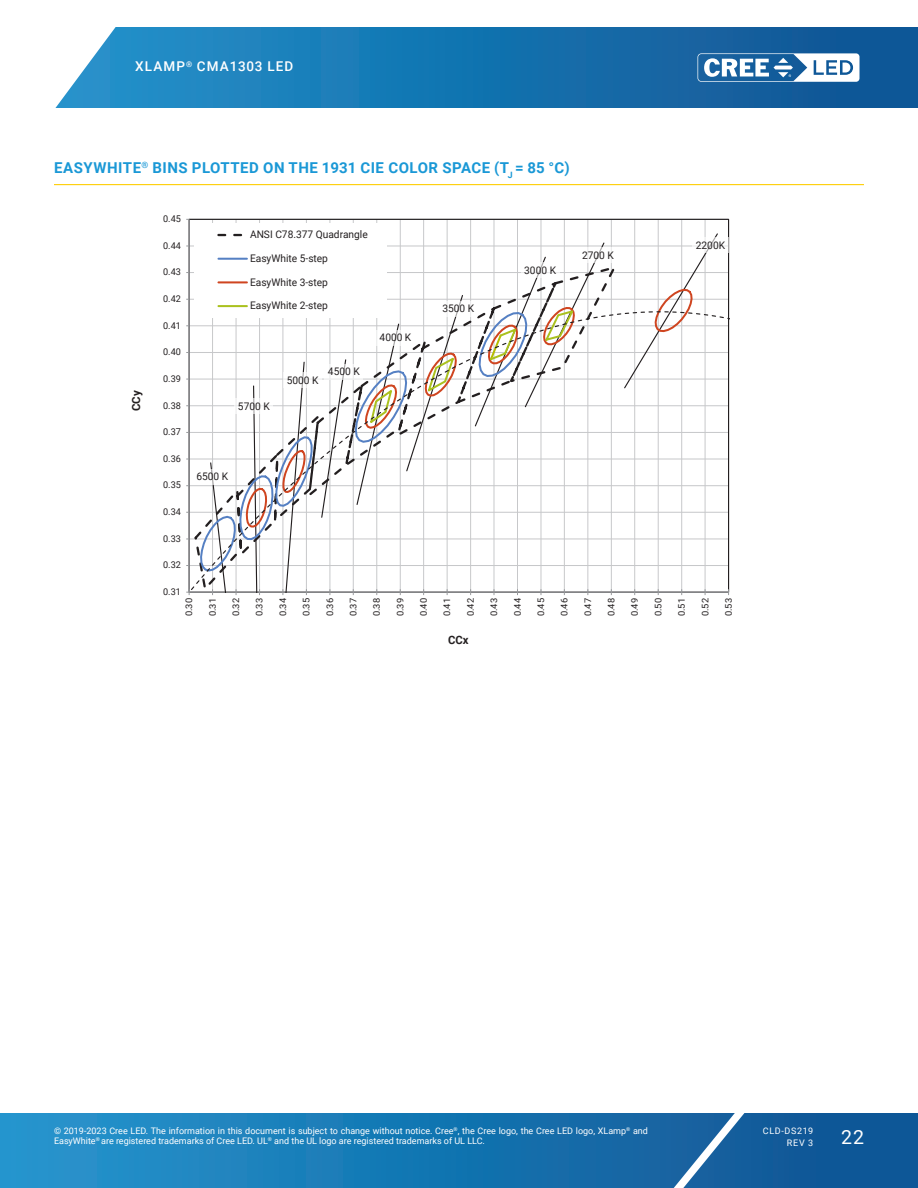
<style>
.page{position:relative;width:918px;height:1188px;background:#fff}
.page>*{position:absolute;margin:0;border:0;box-sizing:border-box;transform-origin:0 0}
.t1{font:19.5px "Roboto";color:#fff}
.Section_heading_with{font:700 15px "Roboto";letter-spacing:.035em;color:#1a98d6}
.t2{font:500 13.5px "Roboto";letter-spacing:.085em;color:#fff}
.t3{font:700 11.55px "Roboto";color:#231f20}
.t4{font:700 11.25px "Roboto";color:#231f20}
.t5{font:10.5px "Roboto";color:#231f20}
.t6{font:9.3px "Roboto";letter-spacing:-.01em;color:#231f20}
.t7{font:9.15px "Roboto";letter-spacing:-.01em;color:#231f20}
.t8{font:9px/10.8px "Roboto";color:#fff}
.t9{font:9px/12px "Roboto";letter-spacing:.085em;color:#fff;text-align:right}
</style>
<div class="page">
<svg style="left:0;top:1113px;width:918px;height:75px;background:#1876b2"></svg>
<svg style="left:644px;top:1113px;width:117px;height:75px;background:#296da6"></svg>
<svg style="left:55px;top:27px;width:863px;height:81px;background:#2078b2"></svg>
<svg style="left:698px;top:53px;width:162px;height:29px"></svg>
<hr style="left:54px;top:184px;width:810px;height:1px;background:#fece08">
<svg style="left:186px;top:589px;width:4px;height:6px"></svg>
<svg style="left:189px;top:219px;width:540px;height:374px"></svg>
<div style="left:579px;top:247px;width:38px;height:16px;background:#fff"></div>
<div style="left:521px;top:262px;width:38px;height:16px;background:#fff"></div>
<div style="left:439px;top:301px;width:39px;height:16px;background:#fff"></div>
<div style="left:376px;top:330px;width:39px;height:16px;background:#fff"></div>
<div style="left:325px;top:364px;width:38px;height:16px;background:#fff"></div>
<div style="left:283px;top:372px;width:39px;height:16px;background:#fff"></div>
<div style="left:235px;top:398px;width:38px;height:16px;background:#fff;opacity:.6"></div>
<div style="left:193px;top:469px;width:39px;height:16px;background:#fff"></div>
<div style="left:692px;top:237px;width:36px;height:16px;background:#fff"></div>
<div style="left:195px;top:223px;width:192px;height:95px;background:#fff"></div>
<svg style="left:218px;top:234px;width:25px;height:2px"></svg>
<hr style="left:218px;top:258px;width:29px;height:2px;background:#5580c3">
<hr style="left:218px;top:281px;width:29px;height:2px;background:#cf4520">
<hr style="left:218px;top:305px;width:29px;height:2px;background:#aac11e">
<h3 class="t2" style="left:135px;top:57px;width:160px">XLAMP<sup>®</sup> CMA1303 LED</h3>
<p class="Section_heading_with" style="left:54px;top:157px;width:517px">EASYWHITE<sup>®</sup> BINS PLOTTED ON THE 1931 CIE COLOR SPACE (T<sub>J</sub> = 85 °C)</p>
<p class="t4" style="left:128px;top:411px;width:22px;rotate:-90deg">CCy</p>
<p class="t6" style="left:163px;top:212px;width:19px">0.45</p>
<p class="t6" style="left:163px;top:239px;width:19px">0.44</p>
<p class="t6" style="left:163px;top:266px;width:19px">0.43</p>
<p class="t6" style="left:163px;top:292px;width:19px">0.42</p>
<p class="t6" style="left:163px;top:319px;width:19px">0.41</p>
<p class="t6" style="left:163px;top:345px;width:19px">0.40</p>
<p class="t6" style="left:163px;top:372px;width:19px">0.39</p>
<p class="t6" style="left:163px;top:399px;width:19px">0.38</p>
<p class="t6" style="left:163px;top:425px;width:19px">0.37</p>
<p class="t6" style="left:163px;top:452px;width:19px">0.36</p>
<p class="t6" style="left:163px;top:479px;width:19px">0.35</p>
<p class="t6" style="left:163px;top:505px;width:19px">0.34</p>
<p class="t6" style="left:163px;top:532px;width:19px">0.33</p>
<p class="t6" style="left:163px;top:559px;width:19px">0.32</p>
<p class="t6" style="left:163px;top:585px;width:19px">0.31</p>
<p class="t5" style="left:250px;top:227px;width:119px">ANSI C78.377 Quadrangle</p>
<p class="t5" style="left:250px;top:251px;width:79px">EasyWhite 5-step</p>
<p class="t5" style="left:250px;top:274px;width:79px">EasyWhite 3-step</p>
<p class="t5" style="left:250px;top:298px;width:79px">EasyWhite 2-step</p>
<p class="t5" style="left:238px;top:399px;width:33px">5700 K</p>
<p class="t5" style="left:287px;top:373px;width:33px">5000 K</p>
<p class="t5" style="left:328px;top:364px;width:33px">4500 K</p>
<p class="t5" style="left:380px;top:330px;width:33px">4000 K</p>
<p class="t5" style="left:196px;top:469px;width:33px">6500 K</p>
<p class="t5" style="left:442px;top:301px;width:33px">3500 K</p>
<p class="t5" style="left:524px;top:262px;width:33px">3000 K</p>
<p class="t5" style="left:582px;top:248px;width:33px">2700 K</p>
<p class="t5" style="left:696px;top:238px;width:31px">2200K</p>
<p class="t7" style="left:183px;top:616px;width:20px;rotate:-90deg">0.30</p>
<p class="t7" style="left:206px;top:616px;width:20px;rotate:-90deg">0.31</p>
<p class="t7" style="left:230px;top:616px;width:20px;rotate:-90deg">0.32</p>
<p class="t7" style="left:253px;top:616px;width:20px;rotate:-90deg">0.33</p>
<p class="t7" style="left:276px;top:616px;width:20px;rotate:-90deg">0.34</p>
<p class="t7" style="left:300px;top:616px;width:20px;rotate:-90deg">0.35</p>
<p class="t7" style="left:323px;top:616px;width:20px;rotate:-90deg">0.36</p>
<p class="t7" style="left:347px;top:616px;width:20px;rotate:-90deg">0.37</p>
<p class="t7" style="left:370px;top:616px;width:20px;rotate:-90deg">0.38</p>
<p class="t7" style="left:394px;top:616px;width:20px;rotate:-90deg">0.39</p>
<p class="t7" style="left:417px;top:616px;width:20px;rotate:-90deg">0.40</p>
<p class="t7" style="left:441px;top:616px;width:20px;rotate:-90deg">0.41</p>
<p class="t7" style="left:464px;top:616px;width:20px;rotate:-90deg">0.42</p>
<p class="t7" style="left:488px;top:616px;width:20px;rotate:-90deg">0.43</p>
<p class="t7" style="left:511px;top:616px;width:20px;rotate:-90deg">0.44</p>
<p class="t7" style="left:534px;top:616px;width:20px;rotate:-90deg">0.45</p>
<p class="t7" style="left:558px;top:616px;width:20px;rotate:-90deg">0.46</p>
<p class="t7" style="left:581px;top:616px;width:20px;rotate:-90deg">0.47</p>
<p class="t7" style="left:605px;top:616px;width:20px;rotate:-90deg">0.48</p>
<p class="t7" style="left:628px;top:616px;width:20px;rotate:-90deg">0.49</p>
<p class="t7" style="left:652px;top:616px;width:20px;rotate:-90deg">0.50</p>
<p class="t7" style="left:675px;top:616px;width:20px;rotate:-90deg">0.51</p>
<p class="t7" style="left:699px;top:616px;width:20px;rotate:-90deg">0.52</p>
<p class="t7" style="left:722px;top:616px;width:20px;rotate:-90deg">0.53</p>
<p class="t3" style="left:448px;top:632px;width:22px">CCx</p>
<p class="t8" style="left:54px;top:1125px;width:596px">© 2019-2023 Cree LED. The information in this document is subject to change without notice. Cree<sup>®</sup>, the Cree logo, the Cree LED logo, XLamp<sup>®</sup> and<br>EasyWhite<sup>®</sup> are registered trademarks of Cree LED. UL<sup>®</sup> and the UL logo are registered trademarks of UL LLC.</p>
<p class="t9" style="left:763px;top:1124px;width:52px">CLD-DS219<br>REV 3</p>
<h1 class="t1" style="left:841px;top:1123px;width:24px">22</h1>
</div>
